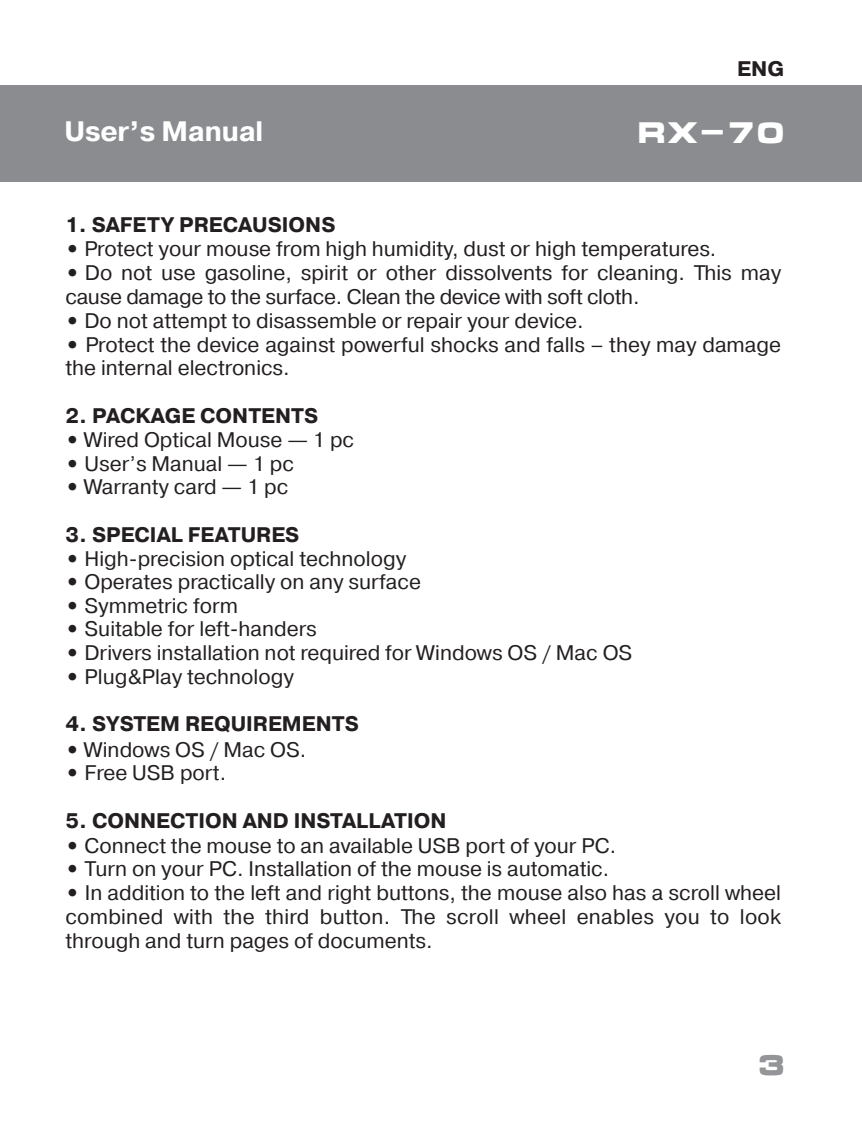
<style>
.page{position:relative;width:862px;height:1132px;background:#fff}
.page>*{position:absolute;margin:0;border:0;box-sizing:border-box;transform-origin:0 0}
.t1{font:700 28.7px "Micra";color:#fff}
.t2{font:700 28px "Pragmatica";letter-spacing:-.01em;color:#fff}
.t3{font:700 28px "Micra";color:#939598}
.t4{font:21px/23.8px "Pragmatica";color:#231f20}
.t5{font:700 21px "Pragmatica";color:#231f20}
.s1{font-weight:700}
</style>
<div class="page">
<div style="left:0;top:85px;width:861px;height:97px;background:#8a8c8f"></div>
<p class="t5" style="left:737px;top:55px;width:49px">ENG</p>
<h2 class="t2" style="left:64px;top:113px;width:200px">User’s Manual</h2>
<h1 class="t1" style="left:637px;top:118px;width:150px">RX-70</h1>
<p class="t5" style="left:65px;top:211px;width:271px">1. SAFETY PRECAUSIONS</p>
<p class="t4" style="left:65px;top:237px;width:652px"><span class="s1">•</span> Protect your mouse from high humidity, dust or high temperatures.</p>
<p class="t4" style="left:65px;top:261px;width:717px"><span class="s1">•</span> Do not use gasoline, spirit or other dissolvents for cleaning. This may cause damage to the surface. Clean the device with soft cloth.</p>
<p class="t4" style="left:65px;top:309px;width:520px"><span class="s1">•</span> Do not attempt to disassemble or repair your device.</p>
<p class="t4" style="left:65px;top:333px;width:717px"><span class="s1">•</span> Protect the device against powerful shocks and falls – they may damage the internal electronics.</p>
<p class="t5" style="left:65px;top:402px;width:254px">2. PACKAGE CONTENTS</p>
<p class="t4" style="left:65px;top:428px;width:290px"><span class="s1">•</span> Wired Optical Mouse — 1 pc</p>
<p class="t4" style="left:65px;top:452px;width:230px"><span class="s1">•</span> User’s Мanual — 1 pc</p>
<p class="t4" style="left:65px;top:475px;width:224px"><span class="s1">•</span> Warranty card — 1 pc</p>
<p class="t5" style="left:65px;top:521px;width:235px">3. SPECIAL FEATURES</p>
<p class="t4" style="left:65px;top:546px;width:342px"><span class="s1">•</span> High-precision optical technology</p>
<p class="t4" style="left:65px;top:570px;width:357px"><span class="s1">•</span> Operates practically on any surface</p>
<p class="t4" style="left:65px;top:593px;width:174px"><span class="s1">•</span> Symmetric form</p>
<p class="t4" style="left:65px;top:617px;width:253px"><span class="s1">•</span> Suitable for left-handers</p>
<p class="t4" style="left:65px;top:641px;width:568px"><span class="s1">•</span> Drivers installation not required for Windows OS / Mac OS</p>
<p class="t4" style="left:65px;top:664px;width:230px"><span class="s1">•</span> Plug&amp;Play technology</p>
<p class="t5" style="left:65px;top:710px;width:295px">4. SYSTEM REQUIREMENTS</p>
<p class="t4" style="left:65px;top:737px;width:242px"><span class="s1">•</span> Windows OS / Mac OS.</p>
<p class="t4" style="left:65px;top:761px;width:162px"><span class="s1">•</span> Free USB port.</p>
<p class="t5" style="left:65px;top:806px;width:383px">5. CONNECTION AND INSTALLATION</p>
<p class="t4" style="left:65px;top:833px;width:552px"><span class="s1">•</span> Connect the mouse to an available USB port of your PC.</p>
<p class="t4" style="left:65px;top:857px;width:545px"><span class="s1">•</span> Turn on your PC. Installation of the mouse is automatic.</p>
<p class="t4" style="left:65px;top:881px;width:717px;text-align:justify"><span class="s1">•</span> In addition to the left and right buttons, the mouse also has a scroll wheel combined with the third button. The scroll wheel enables you to look through and turn pages of documents.</p>
<h2 class="t3" style="left:757px;top:1049px;width:30px">3</h2>
</div>
